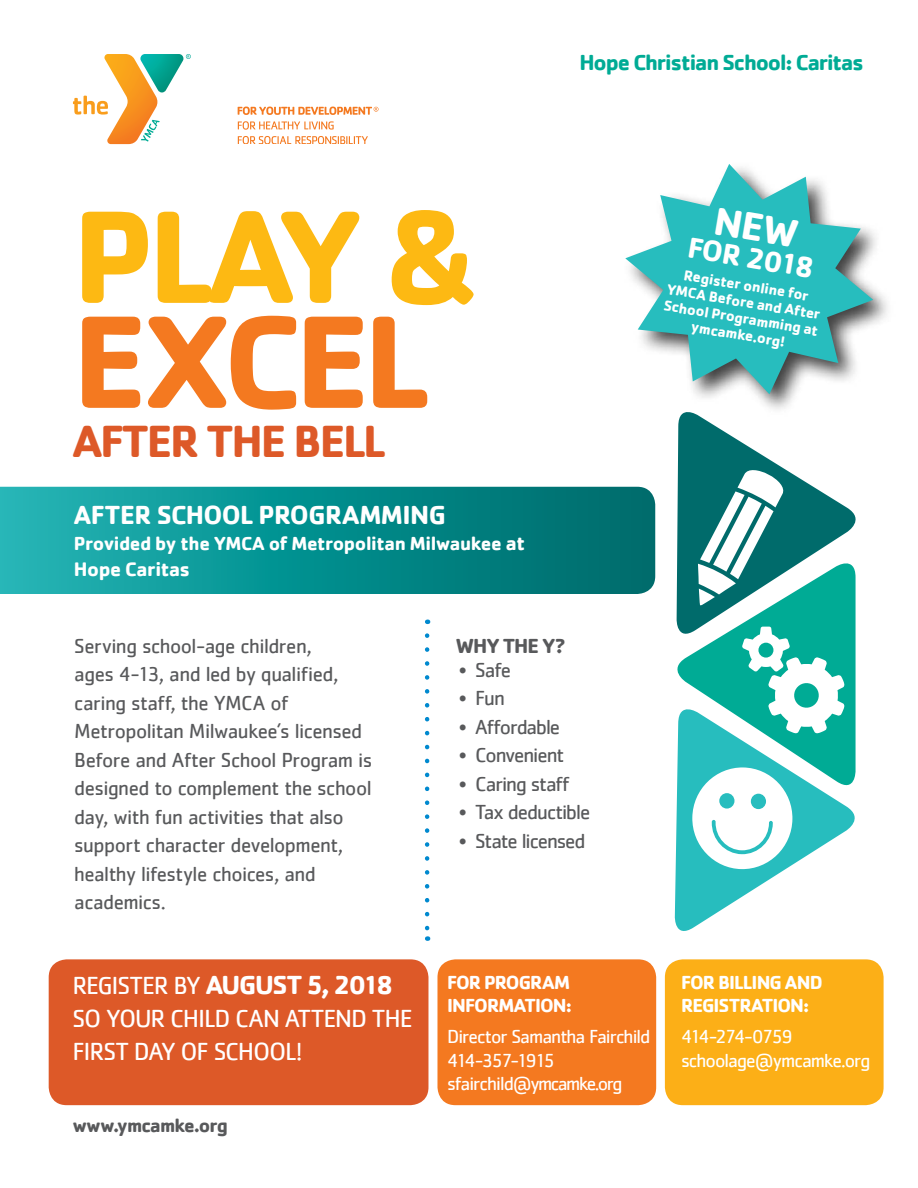
<style>
.page{position:relative;width:918px;height:1188px;background:#fff}
.page>*{position:absolute;margin:0;border:0;box-sizing:border-box;transform-origin:0 0}
.t1{font:700 136.5px "Cachet";color:#fdb913}
.t2{font:700 136.5px "Cachet";letter-spacing:-.05em;color:#f47920}
.t3{font:700 46.5px "Cachet";letter-spacing:-.05em;color:#dd5928}
.t4{font:700 30px "Cachet";color:#fff}
.t5{font:700 27px "Cachet";letter-spacing:-.055em;color:#fff}
.t6{font:700 27px "Cachet";letter-spacing:-.025em;color:#fff}
.t7{font:25.5px/33px "Cachet";letter-spacing:-.045em;color:#fff}
.t8{font:700 22.5px "Cachet";letter-spacing:-.05em;color:#00ab95}
.t9{font:21px/28.5px "Cachet";letter-spacing:-.025em;color:#58595b}
.t10{font:21px "Cachet";letter-spacing:-.05em;color:#58595b}
.t11{font:21px "Cachet";letter-spacing:-.055em;color:#58595b}
.t12{font:700 21px "Cachet";letter-spacing:-.045em;color:#58595b}
.t13{font:700 20.25px "Cachet";letter-spacing:-.02em;color:#fff}
.t14{font:19.5px/23.4px "Cachet";letter-spacing:-.05em;color:#fff}
.t15{font:700 19.5px/23.4px "Cachet";letter-spacing:-.035em;color:#fff}
.t16{font:700 19.5px "Cachet";letter-spacing:-.045em;color:#58595b}
.t17{font:700 15px/16.5px "Cachet";color:#fff;text-align:center}
.s1{font-size:20.25px}
.s2{font-weight:400;font-size:25.5px}
</style>
<div class="page">
<svg style="left:0;top:487px;width:655px;height:107px;background:#098e8e"></svg>
<svg style="left:73px;top:54px;width:118px;height:90px"></svg>
<svg style="left:677px;top:417px;width:179px;height:138px"></svg>
<svg style="left:698px;top:461px;width:91px;height:94px"></svg>
<svg style="left:674px;top:794px;width:181px;height:137px"></svg>
<svg style="left:691px;top:794px;width:102px;height:76px"></svg>
<svg style="left:676px;top:555px;width:180px;height:239px"></svg>
<svg style="left:742px;top:626px;width:103px;height:108px"></svg>
<div style="left:49px;top:959px;width:379px;height:146px;background:#dd5928;border-radius:18px"></div>
<div style="left:437px;top:959px;width:219px;height:146px;background:#f47920;border-radius:18px"></div>
<div style="left:665px;top:959px;width:219px;height:146px;background:#fcaf17;border-radius:18px"></div>
<div style="left:622px;top:161px;width:274px;height:256px;background:#000;opacity:.75"></div>
<svg style="left:625px;top:164px;width:248px;height:230px;fill:#27bdbe"></svg>
<svg style="left:238px;top:121px;width:96px;height:9px"></svg>
<svg style="left:238px;top:136px;width:130px;height:8px"></svg>
<svg style="left:238px;top:107px;width:141px;height:8px"></svg>
<svg style="left:425px;top:636px;width:4px;height:305px"></svg>
<div style="left:715px;top:208px;width:84px;height:40px;background:#27bdbe"></div>
<h1 class="t1" style="left:72px;top:169px;width:408px">PLAY &amp;</h1>
<h1 class="t2" style="left:72px;top:274px;width:358px">EXCEL</h1>
<h2 class="t3" style="left:72px;top:412px;width:315px">AFTER THE BELL</h2>
<p class="t6" style="left:74px;top:497px;width:373px">AFTER SCHOOL PROGRAMMING</p>
<p class="t15" style="left:74px;top:531px;width:453px">Provided by the YMCA of Metropolitan Milwaukee <span class="s1">at</span></p>
<p class="t13" style="left:74px;top:556px;width:118px">Hope Caritas</p>
<p class="t8" style="left:580px;top:48px;width:286px">Hope Christian School: Caritas</p>
<h3 class="t4" style="left:692px;top:227px;width:129px;rotate:10deg">FOR 2018</h3>
<p class="t17" style="left:671px;top:263px;width:158px;rotate:10deg">Register online for<br>YMCA Before and After<br>School Programming at ymcamke.org!</p>
<p class="t9" style="left:74px;top:631px;width:300px">Serving school-age children,<br>ages 4-13, and led by qualified, caring staff, the YMCA of<br>Metropolitan Milwaukee’s licensed<br>Before and After School Program is designed to complement the school day, with fun activities that also support character development, healthy lifestyle choices, and academics.</p>
<p class="t5" style="left:72px;top:968px;width:322px"><span class="s2">REGISTER BY</span> AUGUST 5, 2018</p>
<p class="t7" style="left:72px;top:1002px;width:342px">SO YOUR CHILD CAN ATTEND THE<br>FIRST DAY OF SCHOOL!</p>
<p class="t16" style="left:72px;top:1113px;width:157px">www.ymcamke.org</p>
<p class="t12" style="left:456px;top:632px;width:111px">WHY THE Y?</p>
<p class="t9" style="left:459px;top:655px;width:54px">• Safe</p>
<p class="t9" style="left:459px;top:684px;width:48px">• Fun</p>
<p class="t10" style="left:459px;top:715px;width:103px">• Affordable</p>
<p class="t10" style="left:459px;top:743px;width:107px">• Convenient</p>
<p class="t10" style="left:459px;top:772px;width:112px">• Caring staff</p>
<p class="t10" style="left:459px;top:800px;width:133px">• Tax deductible</p>
<p class="t11" style="left:459px;top:829px;width:128px">• State licensed</p>
<p class="t15" style="left:447px;top:970px;width:126px">FOR PROGRAM<br>INFORMATION:</p>
<p class="t14" style="left:447px;top:1025px;width:205px">Director Samantha Fairchild<br>414-357-1915 sfairchild@ymcamke.org</p>
<p class="t15" style="left:681px;top:970px;width:143px">FOR BILLING AND<br>REGISTRATION:</p>
<p class="t14" style="left:681px;top:1025px;width:191px">414-274-0759 schoolage@ymcamke.org</p>
</div>
